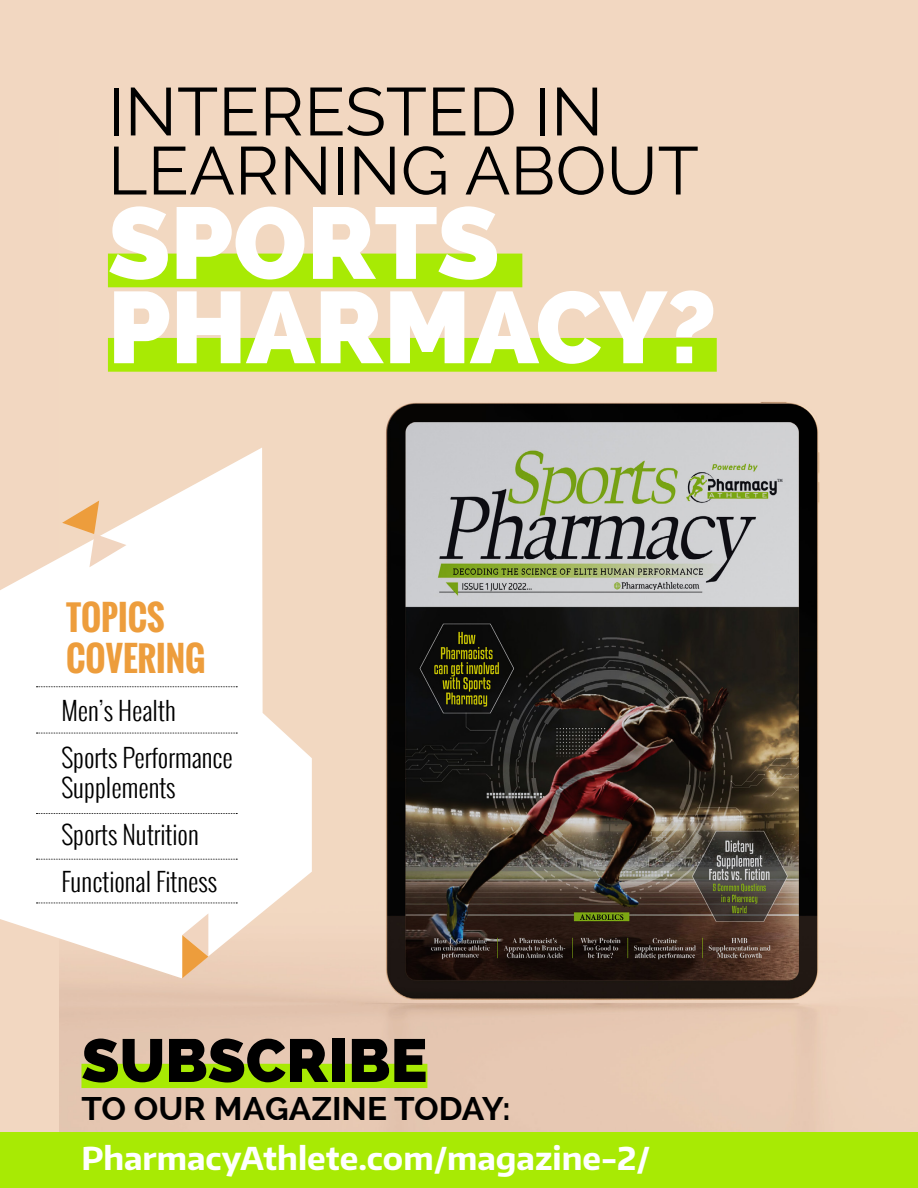
<style>
.page{position:relative;width:918px;height:1188px;background:#fff}
.page>*{position:absolute;margin:0;border:0;box-sizing:border-box;transform-origin:0 0}
.t1{font:800 101.25px/84.3px "Raleway";color:#fff}
.t2{font:67.5px/59.1px "Raleway";color:#000}
.t3{font:800 60.6px "Raleway";color:#000}
.t4{font:700 33.9px/40.7px "Oswald";color:#ed9d3c}
.t5{font:700 32.7px "Raleway";color:#000}
.t6{font:700 31.5px "Encode Sans";color:#fff}
.t7{font:300 25.5px/47.1px "Oswald";color:#000}
</style>
<div class="page">
<div style="left:0;top:0;width:918px;height:1132px;background:#f2d7c1"></div>
<img style="left:59px;top:253px;width:765px;height:879px">
<svg style="left:0;top:448px;width:312px;height:530px;fill:#fff"></svg>
<svg style="left:62px;top:501px;width:64px;height:66px"></svg>
<svg style="left:182px;top:913px;width:26px;height:65px"></svg>
<svg style="left:36px;top:733px;width:201px;height:1px"></svg>
<svg style="left:36px;top:813px;width:201px;height:1px"></svg>
<svg style="left:36px;top:859px;width:201px;height:1px"></svg>
<svg style="left:36px;top:686px;width:201px;height:1px"></svg>
<svg style="left:36px;top:903px;width:201px;height:1px"></svg>
<div style="left:108px;top:254px;width:414px;height:33px;background:#a8ea04"></div>
<div style="left:108px;top:338px;width:609px;height:34px;background:#a8ea04"></div>
<div style="left:0;top:1132px;width:918px;height:56px;background:#a8ea04"></div>
<div style="left:81px;top:1064px;width:346px;height:24px;background:#a8ea04"></div>
<h2 class="t2" style="left:108px;top:82px;width:593px">INTERESTED I N<br>LEARNI NG ABOUT</h2>
<h1 class="t1" style="left:108px;top:201px;width:610px">SPORTS<br>PHARMACY?</h1>
<h3 class="t4" style="left:66px;top:598px;width:141px">TOPICS<br>COVERING</h3>
<p class="t7" style="left:61px;top:686px;width:173px">Men’s Health<br>Sports Performance</p>
<p class="t7" style="left:61px;top:764px;width:157px">Supplements<br>Sports Nutrition<br>Functional Fitness</p>
<h3 class="t3" style="left:81px;top:1025px;width:347px">SUBSCRIBE</h3>
<p class="t5" style="left:81px;top:1090px;width:431px">TO OUR MAGAZINE TODAY:</p>
<p class="t6" style="left:81px;top:1138px;width:570px">PharmacyAthlete.com/magazine-2/</p>
</div>
